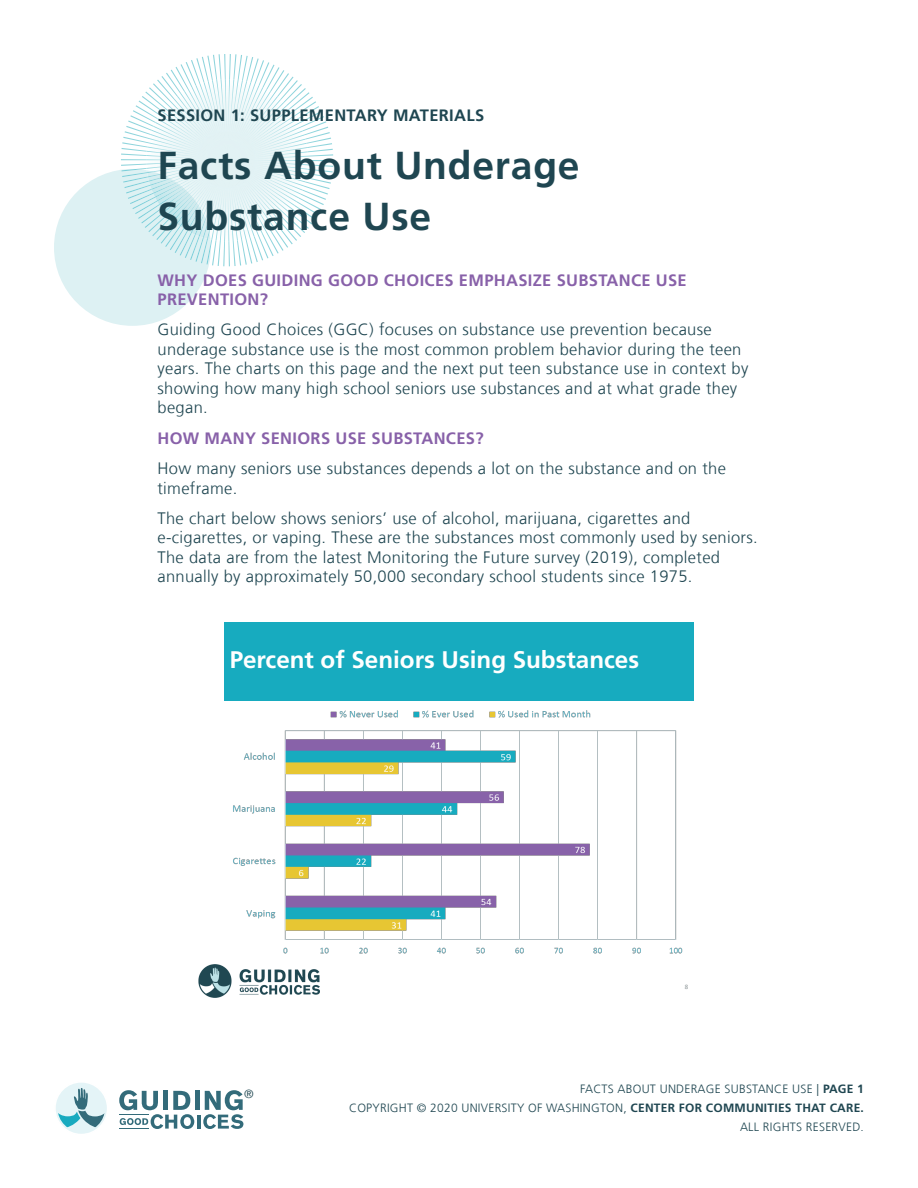
<style>
.page{position:relative;width:918px;height:1188px;background:#fff}
.page>*{position:absolute;margin:0;border:0;box-sizing:border-box;transform-origin:0 0}
.t1{font:700 39px/51px "Frutiger LT Com";letter-spacing:.02em;color:#1f4651}
.t2{font:700 24px "Frutiger LT Std";color:#fff}
.t3{font:300 16.5px/19.5px "Frutiger LT Com";letter-spacing:.02em;color:#1f4651}
.t4{font:700 16.5px/19.5px "Frutiger LT Com";letter-spacing:.02em;color:#8861a9}
.t5{font:700 16.5px "Frutiger LT Com";letter-spacing:.02em;color:#1f4651}
.t6{font:300 12px/18.8px "Frutiger LT Com";letter-spacing:.02em;color:#1f4651;text-align:right}
.t7{font:300 12px "Frutiger LT Com";color:#214852}
.t8{font:6.75px "Calibri";color:#8c9597}
.s1{font-weight:700}
</style>
<div class="page">
<svg style="left:56px;top:1083px;width:51px;height:51px"></svg>
<hr style="left:195px;top:1091px;width:4px;height:19px;background:#336b7a">
<svg style="left:119px;top:1090px;width:75px;height:39px"></svg>
<hr style="left:197px;top:1115px;width:3px;height:14px;background:#336b7a">
<svg style="left:203px;top:1090px;width:40px;height:39px"></svg>
<hr style="left:119px;top:1128px;width:30px;height:1px;background:#336b7a">
<hr style="left:119px;top:1114px;width:30px;height:1px;background:#336b7a">
<svg style="left:54px;top:54px;width:279px;height:272px"></svg>
<img style="left:211px;top:163px;width:35px;height:78px">
<img style="left:198px;top:965px;width:122px;height:33px">
<div style="left:224px;top:622px;width:470px;height:78px;background:#17abbf"></div>
<img style="left:224px;top:700px;width:470px;height:254px">
<p class="t5" style="left:158px;top:106px;width:328px">SESSION 1: SUPPLEMENTARY MATERIALS</p>
<p class="t1" style="left:158px;top:140px;width:424px">Facts About Underage<br>Substance Use</p>
<p class="t4" style="left:158px;top:270px;width:531px">WHY DOES GUIDING GOOD CHOICES EMPHASIZE SUBSTANCE USE<br>PREVENTION?</p>
<p class="t3" style="left:158px;top:320px;width:592px">Guiding Good Choices (GGC) focuses on substance use prevention because underage substance use is the most common problem behavior during the teen years. The charts on this page and the next put teen substance use in context by showing how many high school seniors use substances and at what grade they began.</p>
<p class="t4" style="left:158px;top:428px;width:328px">HOW MANY SENIORS USE SUBSTANCES?</p>
<p class="t3" style="left:158px;top:459px;width:570px">How many seniors use substances depends a lot on the substance and on the timeframe.</p>
<p class="t3" style="left:158px;top:508px;width:602px">The chart below shows seniors’ use of alcohol, marijuana, cigarettes and e-cigarettes, or vaping. These are the substances most commonly used by seniors.<br>The data are from the latest Monitoring the Future survey (2019), completed annually by approximately 50,000 secondary school students since 1975.</p>
<p class="t2" style="left:230px;top:646px;width:411px">Percent of Seniors Using Substances</p>
<p class="t8" style="left:685px;top:982px;width:5px">8</p>
<p class="t7" style="left:244px;top:1086px;width:11px">®</p>
<p class="t6" style="left:349px;top:1080px;width:516px">FACTS ABOUT UNDERAGE SUBSTANCE USE | <span class="s1">PAGE 1<br></span>COPYRIGHT © 2020 UNIVERSITY OF WASHINGTON, <span class="s1">CENTER FOR COMMUNITIES THAT CARE.<br></span>ALL RIGHTS RESERVED.</p>
</div>
